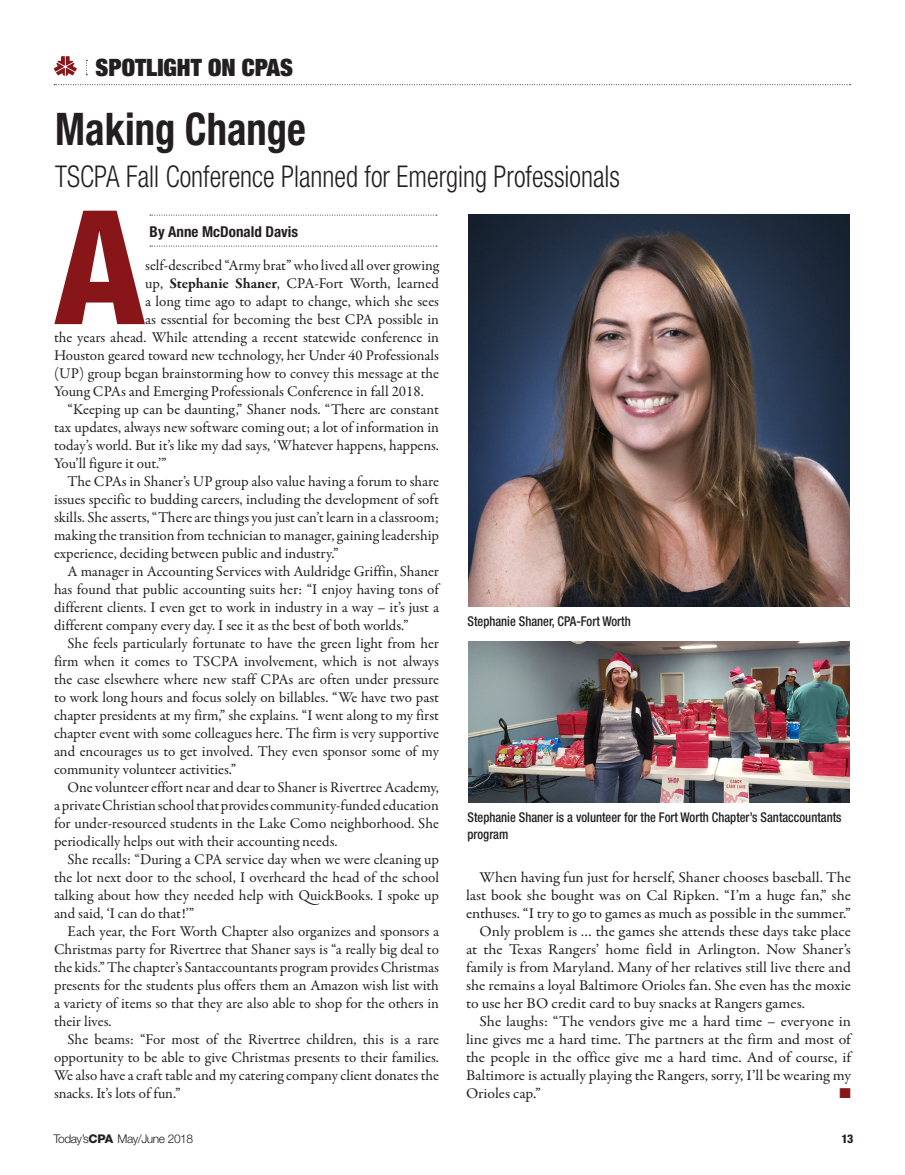
<style>
.page{position:relative;width:905px;height:1175px;background:#fff}
.page>*{position:absolute;margin:0;border:0;box-sizing:border-box;transform-origin:0 0}
.t1{font:800 condensed 158.85px "Helvetica Neue LT Std";color:#881619}
.Headlines{font:700 condensed 45px "Helvetica Neue LT Std";color:#231f20;scale:.9 1}
.SubHeadline{font:300 condensed 30px "Helvetica Neue LT Std";color:#231f20;scale:.9 1}
.KICKER{font:900 condensed 24px "Helvetica Neue LT Std";color:#231f20}
.TCPA_BodyCopy{font:15px/18px "Garamond Premr Pro";color:#231f20;text-align:justify}
.TCPA_BodyCopy-2{font:15px/18px "Garamond Premr Pro";color:#231f20;text-align:justify;scale:1.05 1}
.By_Line{font:700 condensed 15px "Helvetica Neue LT Std";color:#231f20}
.TCPA_BodyCopy-3{font:14.25px "Zapf Dingbats ITC";color:#881619;scale:1.05 1}
.TAG_INFO{font:500 condensed 13.5px/16.5px "Helvetica Neue LT Std";color:#231f20;scale:.93 1}
.t2{font:300 12px "Helvetica Neue LT Std";letter-spacing:-.04em;color:#231f20}
.t3{font:800 condensed 12px "Helvetica Neue LT Std";color:#231f20}
.s1{font-weight:700}
.s2{font-weight:800}
</style>
<div class="page">
<svg style="left:54px;top:84px;width:796px;height:1px"></svg>
<svg style="left:54px;top:56px;width:23px;height:20px"></svg>
<svg style="left:150px;top:215px;width:287px;height:1px"></svg>
<svg style="left:150px;top:246px;width:287px;height:1px"></svg>
<img style="left:468px;top:214px;width:381px;height:393px">
<img style="left:468px;top:641px;width:381px;height:162px">
<p class="KICKER" style="left:96px;top:52px;width:199px">SPOTLIGHT ON CPAS</p>
<p class="Headlines" style="left:55px;top:101px;width:280px">Making Change</p>
<p class="SubHeadline" style="left:55px;top:160px;width:629px">TSCPA Fall Conference Planned for Emerging Professionals</p>
<p class="t1" style="left:54px;top:169px;width:93px">A</p>
<p class="By_Line" style="left:150px;top:222px;width:150px">By Anne McDonald Davis</p>
<p class="TCPA_BodyCopy" style="left:145px;top:257px;width:295px">self-described “Army brat” who lived all over growing</p>
<p class="TCPA_BodyCopy" style="left:145px;top:275px;width:295px">up, <span class="s1">Stephanie Shaner</span>, CPA-Fort Worth, learned</p>
<p class="TCPA_BodyCopy" style="left:145px;top:293px;width:295px">a long time ago to adapt to change, which she sees</p>
<p class="TCPA_BodyCopy" style="left:145px;top:311px;width:295px">as essential for becoming the best CPA possible in</p>
<p class="TCPA_BodyCopy" style="left:54px;top:329px;width:386px">the years ahead. While attending a recent statewide conference in</p>
<p class="TCPA_BodyCopy" style="left:54px;top:347px;width:386px">Houston geared toward new technology, her Under 40 Professionals</p>
<p class="TCPA_BodyCopy" style="left:54px;top:365px;width:386px">(UP) group began brainstorming how to convey this message at the</p>
<p class="TCPA_BodyCopy" style="left:54px;top:383px;width:371px">Young CPAs and Emerging Professionals Conference in fall 2018.</p>
<p class="TCPA_BodyCopy" style="left:54px;top:401px;width:386px;text-indent:14px">“Keeping up can be daunting,” Shaner nods. “There are constant tax updates, always new software coming out; a lot of information in today’s world. But it’s like my dad says, ‘Whatever happens, happens.<br>You’ll figure it out.’”</p>
<p class="TCPA_BodyCopy" style="left:54px;top:473px;width:386px;text-indent:14px">The CPAs in Shaner’s UP group also value having a forum to share issues specific to budding careers, including the development of soft skills. She asserts, “There are things you just can’t learn in a classroom; making the transition from technician to manager, gaining leadership experience, deciding between public and industry.”</p>
<p class="TCPA_BodyCopy" style="left:54px;top:563px;width:386px;text-indent:14px">A manager in Accounting Services with Auldridge Griffin, Shaner has found that public accounting suits her: “I enjoy having tons of different clients. I even get to work in industry in a way – it’s just a different company every day. I see it as the best of both worlds.”</p>
<p class="TCPA_BodyCopy" style="left:54px;top:635px;width:386px;text-indent:14px">She feels particularly fortunate to have the green light from her firm when it comes to TSCPA involvement, which is not always the case elsewhere where new staff CPAs are often under pressure to work long hours and focus solely on billables. “We have two past chapter presidents at my firm,” she explains. “I went along to my first chapter event with some colleagues here. The firm is very supportive and encourages us to get involved. They even sponsor some of my community volunteer activities.”</p>
<p class="TCPA_BodyCopy" style="left:54px;top:779px;width:386px;text-indent:14px">One volunteer effort near and dear to Shaner is Rivertree Academy, a private Christian school that provides community-funded education for under-resourced students in the Lake Como neighborhood. She periodically helps out with their accounting needs.</p>
<p class="TCPA_BodyCopy" style="left:54px;top:851px;width:386px;text-indent:14px">She recalls: “During a CPA service day when we were cleaning up the lot next door to the school, I overheard the head of the school talking about how they needed help with QuickBooks. I spoke up and said, ‘I can do that!’”</p>
<p class="TCPA_BodyCopy" style="left:54px;top:923px;width:386px;text-indent:14px">Each year, the Fort Worth Chapter also organizes and sponsors a Christmas party for Rivertree that Shaner says is “a really big deal to the kids.” The chapter’s Santaccountants program provides Christmas presents for the students plus offers them an Amazon wish list with a variety of items so that they are also able to shop for the others in their lives.</p>
<p class="TCPA_BodyCopy" style="left:54px;top:1031px;width:386px;text-indent:14px">She beams: “For most of the Rivertree children, this is a rare opportunity to be able to give Christmas presents to their families.<br>We also have a craft table and my catering company client donates the snacks. It’s lots of fun.”</p>
<p class="TAG_INFO" style="left:467px;top:613px;width:177px">Stephanie Shaner, CPA-Fort Worth</p>
<p class="TAG_INFO" style="left:467px;top:809px;width:404px">Stephanie Shaner is a volunteer for the Fort Worth Chapter’s Santaccountants program</p>
<p class="TCPA_BodyCopy-2" style="left:466px;top:869px;width:368px;text-indent:14px">When having fun just for herself, Shaner chooses baseball. The last book she bought was on Cal Ripken. “I’m a huge fan,” she enthuses. “I try to go to games as much as possible in the summer.”</p>
<p class="TCPA_BodyCopy-2" style="left:466px;top:923px;width:368px;text-indent:14px">Only problem is … the games she attends these days take place at the Texas Rangers’ home field in Arlington. Now Shaner’s family is from Maryland. Many of her relatives still live there and she remains a loyal Baltimore Orioles fan. She even has the moxie to use her BO credit card to buy snacks at Rangers games.</p>
<p class="TCPA_BodyCopy-2" style="left:466px;top:1013px;width:368px;text-indent:14px">She laughs: “The vendors give me a hard time – everyone in line gives me a hard time. The partners at the firm and most of the people in the office give me a hard time. And of course, if Baltimore is actually playing the Rangers, sorry, I’ll be wearing my Orioles cap.”</p>
<p class="TCPA_BodyCopy-3" style="left:839px;top:1086px;width:12px">■</p>
<p class="t2" style="left:53px;top:1131px;width:141px">Today’s<span class="s2">CPA</span> May/June 2018</p>
<p class="t3" style="left:841px;top:1131px;width:13px">13</p>
</div>
